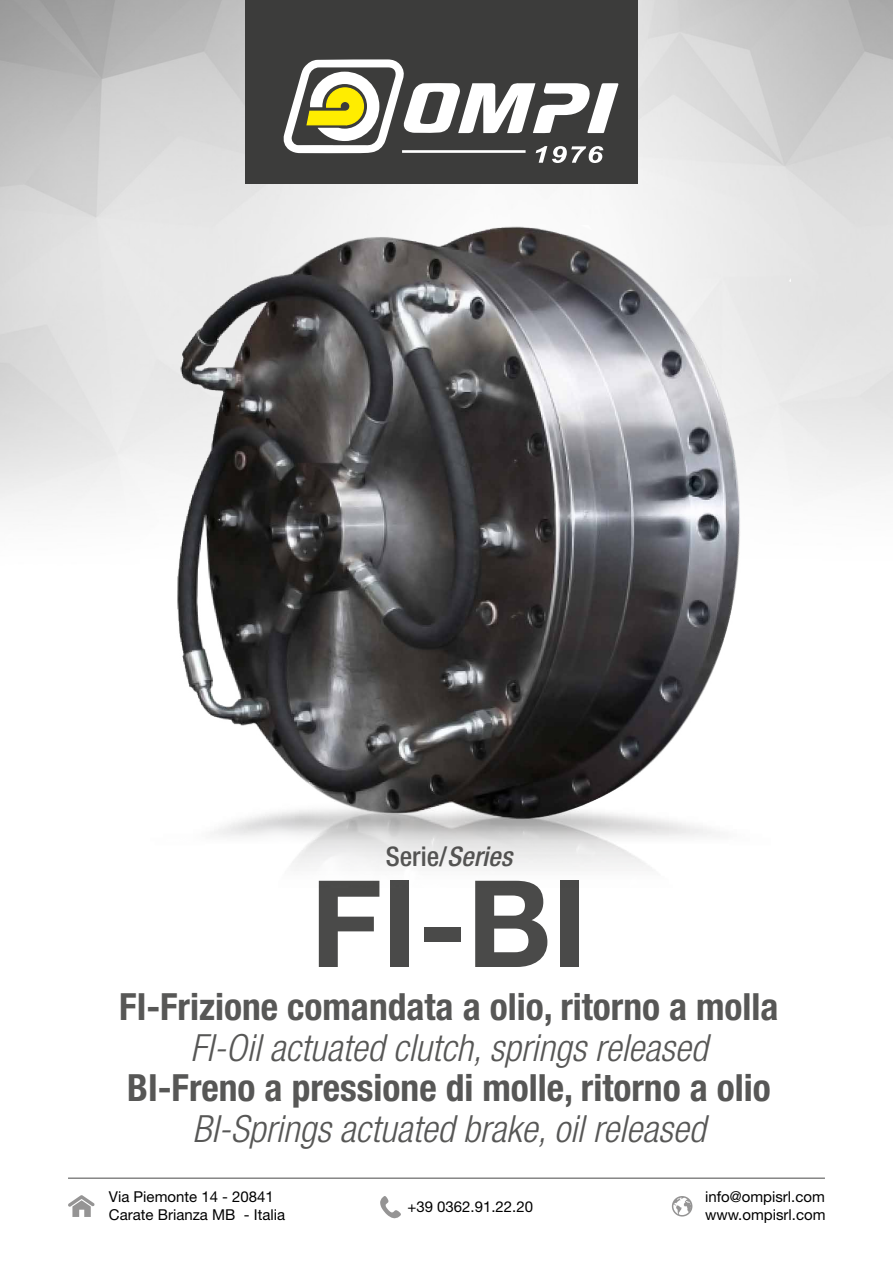
<style>
.page{position:relative;width:893px;height:1263px;background:#fff}
.page>*{position:absolute;margin:0;border:0;box-sizing:border-box;transform-origin:0 0}
.t1{font:700 120.75px "Helvetica Neue LT Std";color:#4a4a49}
.t2{font:700 condensed 37.5px "Helvetica Neue LT Std";color:#575756}
.t3{font:italic 300 condensed 37.5px "Helvetica Neue LT Std";color:#575756}
.t4{font:500 condensed 27px "Helvetica Neue LT Std";color:#575756}
.t5{font:15px/18px "Helvetica Neue LT Std";color:#000}
.s1{font-style:italic}
</style>
<div class="page">
<img style="left:0;top:0;width:893px;height:511px">
<hr style="left:68px;top:1178px;width:757px;height:1px;background:#4a4a49">
<svg style="left:380px;top:1196px;width:21px;height:22px"></svg>
<svg style="left:68px;top:1195px;width:27px;height:22px"></svg>
<svg style="left:672px;top:1196px;width:20px;height:20px"></svg>
<div style="left:246px;top:0;width:392px;height:183px;background:#3c3c3b"></div>
<svg style="left:283px;top:59px;width:336px;height:104px"></svg>
<hr style="left:402px;top:150px;width:124px;height:3px;background:#fff">
<img style="left:151px;top:217px;width:639px;height:654px">
<h3 class="t4" style="left:386px;top:840px;width:128px">Serie/<span class="s1">Series</span></h3>
<h1 class="t1" style="left:310px;top:849px;width:279px">FI-BI</h1>
<h2 class="t2" style="left:119px;top:984px;width:661px">FI-Frizione comandata a olio, ritorno a molla</h2>
<h2 class="t3" style="left:191px;top:1026px;width:518px">FI-Oil actuated clutch, springs released</h2>
<h2 class="t2" style="left:127px;top:1065px;width:645px">BI-Freno a pressione di molle, ritorno a olio</h2>
<h2 class="t3" style="left:193px;top:1107px;width:514px">BI-Springs actuated brake, oil released</h2>
<p class="t5" style="left:109px;top:1188px;width:178px">Via Piemonte 14 - 20841<br>Carate Brianza MB - Italia</p>
<p class="t5" style="left:407px;top:1197px;width:127px">+39 0362.91.22.20</p>
<p class="t5" style="left:705px;top:1188px;width:122px">info@ompisrl.com www.ompisrl.com</p>
</div>
